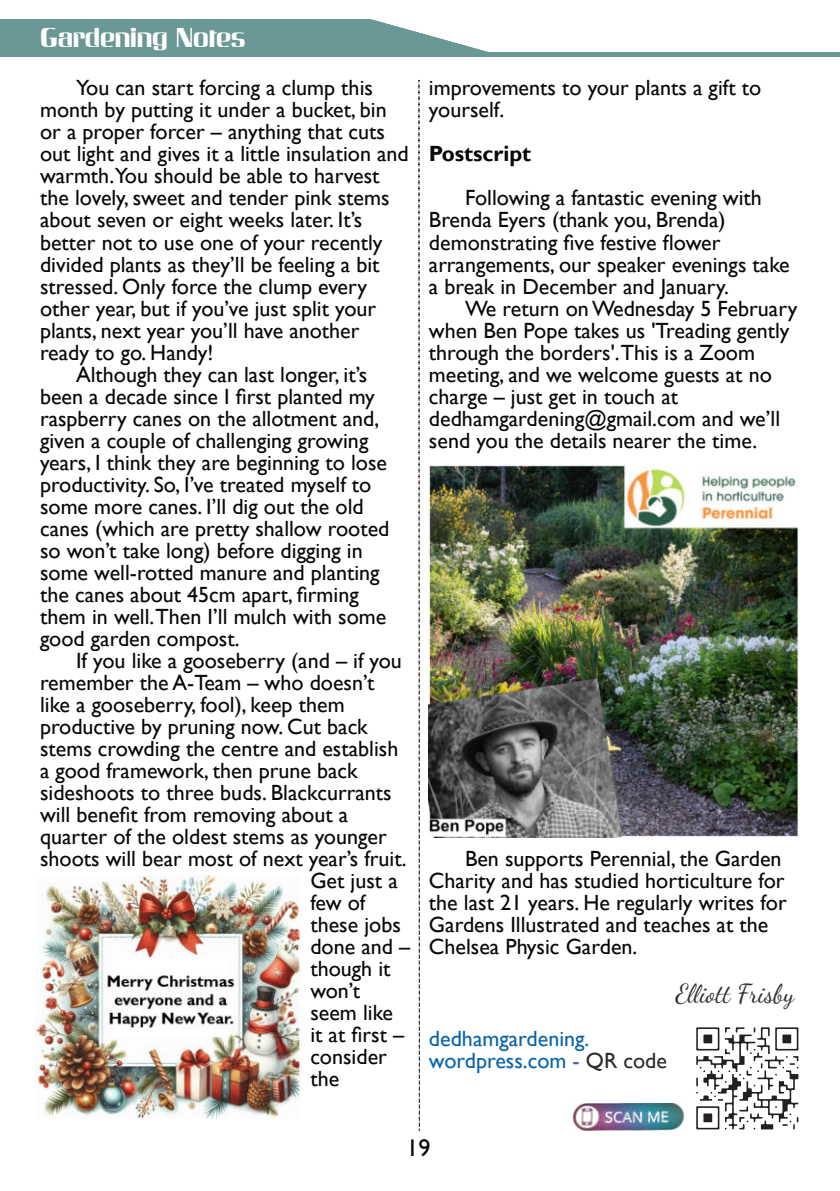
<style>
.page{position:relative;width:840px;height:1191px;background:#fff}
.page>*{position:absolute;margin:0;border:0;box-sizing:border-box;transform-origin:0 0}
.t1{font:26px "Invers SF";letter-spacing:-.01em;color:#fff}
.t2{font:26px "Dancing Script";color:#2e2b29}
.t3{font:24px "Gill Sans";color:#070909}
.t4{font:22px/22px "Gill Sans";color:#070909}
.t5{font:22px/22px "Gill Sans";color:#0a64a9}
.t6{font:700 22px "Gill Sans";color:#070909}
.s1{color:#4059a8}
.s2{color:#2e2b29}
</style>
<div class="page">
<svg style="left:418px;top:79px;width:2px;height:1052px"></svg>
<hr style="left:0;top:52px;width:839px;height:4px;background:#6a9897">
<svg style="left:0;top:19px;width:488px;height:33px;background:#7ba4a3"></svg>
<img style="left:572px;top:1103px;width:111px;height:27px">
<img style="left:428px;top:464px;width:371px;height:373px">
<svg style="left:696px;top:1027px;width:103px;height:103px"></svg>
<img style="left:35px;top:875px;width:267px;height:243px">
<p class="t1" style="left:40px;top:16px;width:207px">Gardening Notes</p>
<p class="t4" style="left:76px;top:77px;width:298px">You can start forcing a clump this</p>
<p class="t4" style="left:40px;top:99px;width:348px">month by putting it under a bucket, bin</p>
<p class="t4" style="left:40px;top:121px;width:346px">or a proper forcer – anything that cuts</p>
<p class="t4" style="left:40px;top:143px;width:370px">out light and gives it a little insulation and</p>
<p class="t4" style="left:40px;top:165px;width:341px">warmth.You should be able to harvest</p>
<p class="t4" style="left:40px;top:187px;width:351px">the lovely, sweet and tender pink stems</p>
<p class="t4" style="left:40px;top:209px;width:323px">about seven or eight weeks later. It’s</p>
<p class="t4" style="left:40px;top:231px;width:344px">better not to use one of your recently</p>
<p class="t4" style="left:40px;top:253px;width:341px">divided plants as they’ll be feeling a bit</p>
<p class="t4" style="left:40px;top:275px;width:328px">stressed. Only force the clump every</p>
<p class="t4" style="left:40px;top:297px;width:337px">other year, but if you’ve just split your</p>
<p class="t4" style="left:40px;top:319px;width:321px">plants, next year you’ll have another</p>
<p class="t4" style="left:40px;top:341px;width:175px">ready to go. Handy!</p>
<p class="t4" style="left:76px;top:363px;width:292px">Although they can last longer, it’s</p>
<p class="t4" style="left:40px;top:385px;width:336px">been a decade since I first planted my</p>
<p class="t4" style="left:40px;top:407px;width:340px">raspberry canes on the allotment and,</p>
<p class="t4" style="left:40px;top:429px;width:329px">given a couple of challenging growing</p>
<p class="t4" style="left:40px;top:451px;width:348px">years, I think they are beginning to lose</p>
<p class="t4" style="left:40px;top:473px;width:333px">productivity. So, I’ve treated myself to</p>
<p class="t4" style="left:40px;top:495px;width:325px">some more canes. I’ll dig out the old</p>
<p class="t4" style="left:40px;top:517px;width:351px">canes (which are pretty shallow rooted</p>
<p class="t4" style="left:40px;top:539px;width:324px">so won’t take long) before digging in</p>
<p class="t4" style="left:40px;top:561px;width:341px">some well-rotted manure and planting</p>
<p class="t4" style="left:40px;top:583px;width:320px">the canes about 45cm apart, firming</p>
<p class="t4" style="left:40px;top:605px;width:347px">them in well.Then I’ll mulch with some</p>
<p class="t4" style="left:40px;top:627px;width:201px">good garden compost.</p>
<p class="t4" style="left:76px;top:649px;width:327px">If you like a gooseberry (and – if you</p>
<p class="t4" style="left:40px;top:671px;width:336px">remember the A-Team – who doesn’t</p>
<p class="t4" style="left:40px;top:693px;width:306px">like a gooseberry, fool), keep them</p>
<p class="t4" style="left:40px;top:715px;width:329px">productive by pruning now. Cut back</p>
<p class="t4" style="left:40px;top:737px;width:359px">stems crowding the centre and establish</p>
<p class="t4" style="left:40px;top:759px;width:319px">a good framework, then prune back</p>
<p class="t4" style="left:40px;top:781px;width:353px">sideshoots to three buds. Blackcurrants</p>
<p class="t4" style="left:40px;top:803px;width:309px">will benefit from removing about a</p>
<p class="t4" style="left:40px;top:825px;width:348px">quarter of the oldest stems as younger</p>
<p class="t4" style="left:40px;top:847px;width:368px">shoots will bear most of next year’s fruit.</p>
<p class="t4" style="left:310px;top:869px;width:89px">Get just a</p>
<p class="t4" style="left:310px;top:891px;width:57px">few of</p>
<p class="t4" style="left:310px;top:913px;width:92px">these jobs</p>
<p class="t4" style="left:310px;top:935px;width:101px">done and –</p>
<p class="t4" style="left:310px;top:957px;width:82px">though it</p>
<p class="t4" style="left:310px;top:979px;width:51px">won’t</p>
<p class="t4" style="left:310px;top:1001px;width:84px">seem like</p>
<p class="t4" style="left:310px;top:1023px;width:95px">it at first –</p>
<p class="t4" style="left:310px;top:1045px;width:78px">consider</p>
<p class="t4" style="left:310px;top:1067px;width:30px">the</p>
<p class="t4" style="left:428px;top:77px;width:333px">improvements to your plants a gift to yourself.</p>
<p class="t6" style="left:428px;top:141px;width:104px">Postscript</p>
<p class="t4" style="left:428px;top:187px;width:362px;text-indent:36px">Following a fantastic evening with Brenda Eyers (thank you, Brenda) demonstrating five festive flower arrangements, our speaker evenings take a break in December and January.</p>
<p class="t4" style="left:428px;top:297px;width:369px;text-indent:36px">We return on Wednesday 5 February when Ben Pope takes us 'Treading gently through the borders'.This is a Zoom meeting, and we welcome guests at no charge – just get in touch at dedhamgardening@gmail.com and we’ll send you the details nearer the time.</p>
<p class="t4" style="left:428px;top:847px;width:359px;text-indent:36px">Ben supports Perennial, the Garden Charity and has studied horticulture for the last 21 years. He regularly writes for Gardens Illustrated and teaches at the Chelsea Physic Garden.</p>
<p class="t2" style="left:675px;top:973px;width:120px">Elliott Frisby</p>
<p class="t5" style="left:429px;top:1027px;width:239px">dedhamgardening. wordpress.com <span class="s1">-</span> <span class="s2">QR code</span></p>
<p class="t3" style="left:406px;top:1133px;width:25px">19</p>
</div>
